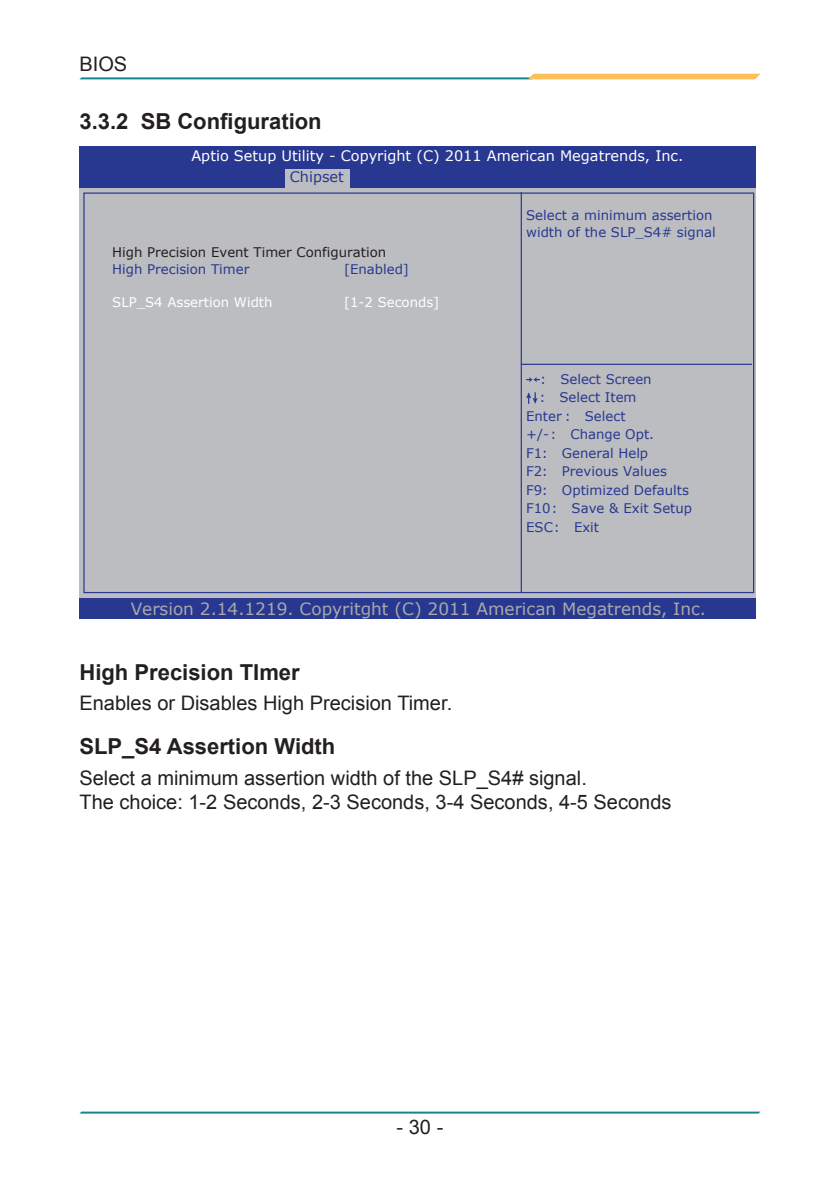
<style>
.page{position:relative;width:840px;height:1191px;background:#fff}
.page>*{position:absolute;margin:0;border:0;box-sizing:border-box;transform-origin:0 0}
.t1{font:700 22px "Arial";color:#231f20}
.t2{font:20px/24px "Arial";color:#231f20}
.t3{font:16.8px "Verdana";color:#a8a9ad}
.t4{font:14.4px "Verdana";color:#fff}
.t5{font:14.4px "Verdana";color:#283890}
.t6{font:13.2px/18.4px "Verdana";color:#283890}
.t7{font:13.2px "Verdana";color:#231f20}
.t8{font:13.2px "Verdana";color:#fff}
</style>
<div class="page">
<hr style="left:80px;top:77px;width:452px;height:2px;background:#12868d">
<svg style="left:527px;top:74px;width:233px;height:5px"></svg>
<hr style="left:80px;top:1111px;width:679px;height:2px;background:#12868d">
<div style="left:79px;top:168px;width:676px;height:20px;background:#283890"></div>
<div style="left:285px;top:168px;width:65px;height:20px;background:#bcbdc0"></div>
<div style="left:79px;top:594px;width:676px;height:25px;background:#283890"></div>
<div style="left:79px;top:146px;width:676px;height:23px;background:#283890"></div>
<svg style="left:79px;top:188px;width:676px;height:409px;background:#9fa3b6"></svg>
<div style="left:84px;top:193px;width:669px;height:399px;background:#bcbdc0"></div>
<hr style="left:521px;top:364px;width:230px;height:1px;background:#283890">
<hr style="left:520px;top:192px;width:1px;height:400px;background:#283890">
<svg style="left:526px;top:392px;width:11px;height:12px"></svg>
<svg style="left:526px;top:377px;width:13px;height:5px"></svg>
<h2 class="t2" style="left:79px;top:53px;width:49px">BIOS</h2>
<h1 class="t1" style="left:79px;top:107px;width:244px">3.3.2 SB Configuration</h1>
<p class="t4" style="left:191px;top:146px;width:493px">Aptio Setup Utility - Copyright (C) 2011 American Megatrends, Inc.</p>
<p class="t5" style="left:289px;top:168px;width:56px">Chipset</p>
<p class="t7" style="left:112px;top:244px;width:275px">High Precision Event Timer Configuration</p>
<p class="t6" style="left:112px;top:259px;width:139px">High Precision Timer</p>
<p class="t8" style="left:112px;top:294px;width:162px">SLP_S4 Assertion Width</p>
<p class="t6" style="left:344px;top:259px;width:66px">[Enabled]</p>
<p class="t8" style="left:344px;top:294px;width:97px">[1-2 Seconds]</p>
<p class="t6" style="left:526px;top:205px;width:188px">Select a minimum assertion</p>
<p class="t6" style="left:526px;top:223px;width:191px">width of the SLP_S4# signal</p>
<p class="t6" style="left:540px;top:369px;width:113px">: Select Screen</p>
<p class="t6" style="left:526px;top:406px;width:101px">Enter : Select</p>
<p class="t6" style="left:539px;top:388px;width:98px">: Select Item</p>
<p class="t6" style="left:526px;top:425px;width:129px">+/-: Change Opt.</p>
<p class="t6" style="left:526px;top:462px;width:142px">F2: Previous Values</p>
<p class="t6" style="left:526px;top:443px;width:123px">F1: General Help</p>
<p class="t6" style="left:526px;top:480px;width:164px">F9: Optimized Defaults</p>
<p class="t6" style="left:526px;top:498px;width:167px">F10: Save &amp; Exit Setup<br>ESC: Exit</p>
<p class="t3" style="left:131px;top:597px;width:576px">Version 2.14.1219. Copyritght (C) 2011 American Megatrends, Inc.</p>
<h1 class="t1" style="left:79px;top:657px;width:222px">High Precision TImer</h1>
<h2 class="t2" style="left:79px;top:691px;width:374px">Enables or Disables High Precision Timer.</h2>
<h1 class="t1" style="left:79px;top:732px;width:257px">SLP_S4 Assertion Width</h1>
<h2 class="t2" style="left:79px;top:766px;width:593px">Select a minimum assertion width of the SLP_S4# signal.<br>The choice: 1-2 Seconds, 2-3 Seconds, 3-4 Seconds, 4-5 Seconds</h2>
<h2 class="t2" style="left:396px;top:1115px;width:48px">- 30 -</h2>
</div>
